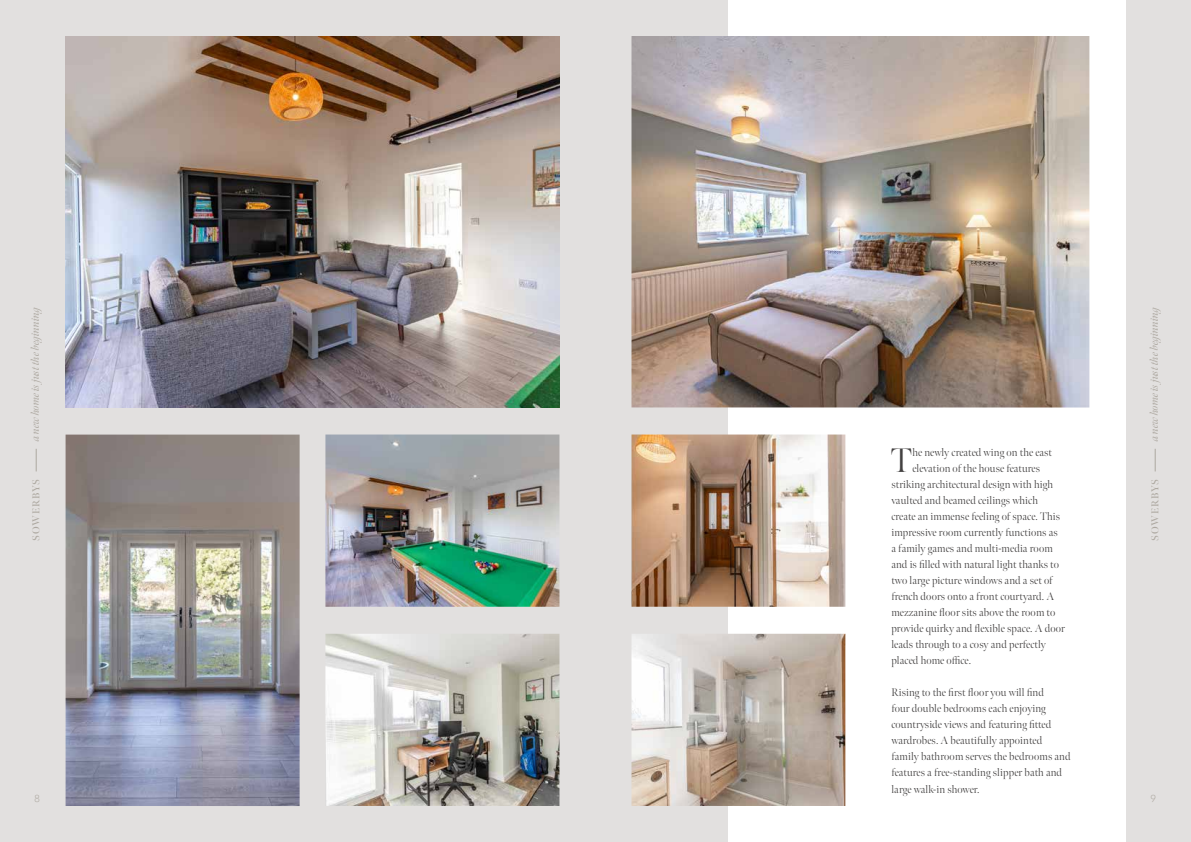
<style>
.page{position:relative;width:1191px;height:842px;background:#fff}
.page>*{position:absolute;margin:0;border:0;box-sizing:border-box;transform-origin:0 0}
.t1{font:300 34px "Meno Banner";color:#434141}
.t2{font:300 11px/16px "Meno Banner";letter-spacing:.01em;color:#434141}
.t3{font:italic 11px "Meno Banner";letter-spacing:-.01em;color:#ada8a0}
.t4{font:600 10px "Meno Banner";letter-spacing:.08em;color:#ada8a0}
.t5{font:300 10px "Quasimoda";color:#ada8a0}
</style>
<div class="page">
<div style="left:0;top:0;width:595px;height:842px;background:#e2e0df"></div>
<div style="left:595px;top:0;width:596px;height:842px;background:#e2e0df"></div>
<svg style="left:36px;top:449px;width:1px;height:22px"></svg>
<svg style="left:1155px;top:449px;width:1px;height:22px"></svg>
<img style="left:66px;top:36px;width:493px;height:371px">
<div style="left:728px;top:0;width:397px;height:842px;background:#fff"></div>
<img style="left:631px;top:36px;width:458px;height:371px">
<img style="left:631px;top:434px;width:214px;height:173px">
<img style="left:631px;top:634px;width:214px;height:172px">
<img style="left:325px;top:634px;width:234px;height:172px">
<img style="left:66px;top:435px;width:234px;height:371px">
<img style="left:325px;top:434px;width:234px;height:173px">
<p class="t3" style="left:29px;top:441px;width:138px;rotate:-90deg">a new home is just the beginning</p>
<p class="t3" style="left:1147px;top:441px;width:138px;rotate:-90deg">a new home is just the beginning</p>
<h1 class="t1" style="left:890px;top:440px;width:23px">T</h1>
<p class="t2" style="left:912px;top:445px;width:141px">he newly created wing on the east</p>
<p class="t2" style="left:912px;top:461px;width:129px">elevation of the house features</p>
<p class="t2" style="left:891px;top:477px;width:163px">striking architectural design with high</p>
<p class="t2" style="left:891px;top:493px;width:148px">vaulted and beamed ceilings which</p>
<p class="t2" style="left:891px;top:509px;width:170px">create an immense feeling of space. This</p>
<p class="t2" style="left:891px;top:525px;width:168px">impressive room currently functions as</p>
<p class="t2" style="left:891px;top:541px;width:163px">a family games and multi-media room</p>
<p class="t2" style="left:891px;top:557px;width:169px">and is filled with natural light thanks to</p>
<p class="t2" style="left:891px;top:573px;width:163px">two large picture windows and a set of</p>
<p class="t2" style="left:891px;top:589px;width:164px">french doors onto a front courtyard. A</p>
<p class="t2" style="left:891px;top:605px;width:165px">mezzanine floor sits above the room to</p>
<p class="t2" style="left:891px;top:621px;width:175px">provide quirky and flexible space. A door</p>
<p class="t2" style="left:891px;top:637px;width:156px">leads through to a cosy and perfectly</p>
<p class="t2" style="left:891px;top:653px;width:81px">placed home office.</p>
<p class="t2" style="left:891px;top:685px;width:181px">Rising to the first floor you will find<br>four double bedrooms each enjoying countryside views and featuring fitted wardrobes. A beautifully appointed family bathroom serves the bedrooms and features a free-standing slipper bath and large walk-in shower.</p>
<p class="t4" style="left:30px;top:541px;width:63px;rotate:-90deg">SOWERBYS</p>
<p class="t4" style="left:1149px;top:541px;width:63px;rotate:-90deg">SOWERBYS</p>
<p class="t5" style="left:35px;top:791px;width:7px">8</p>
<p class="t5" style="left:1150px;top:791px;width:7px">9</p>
</div>
